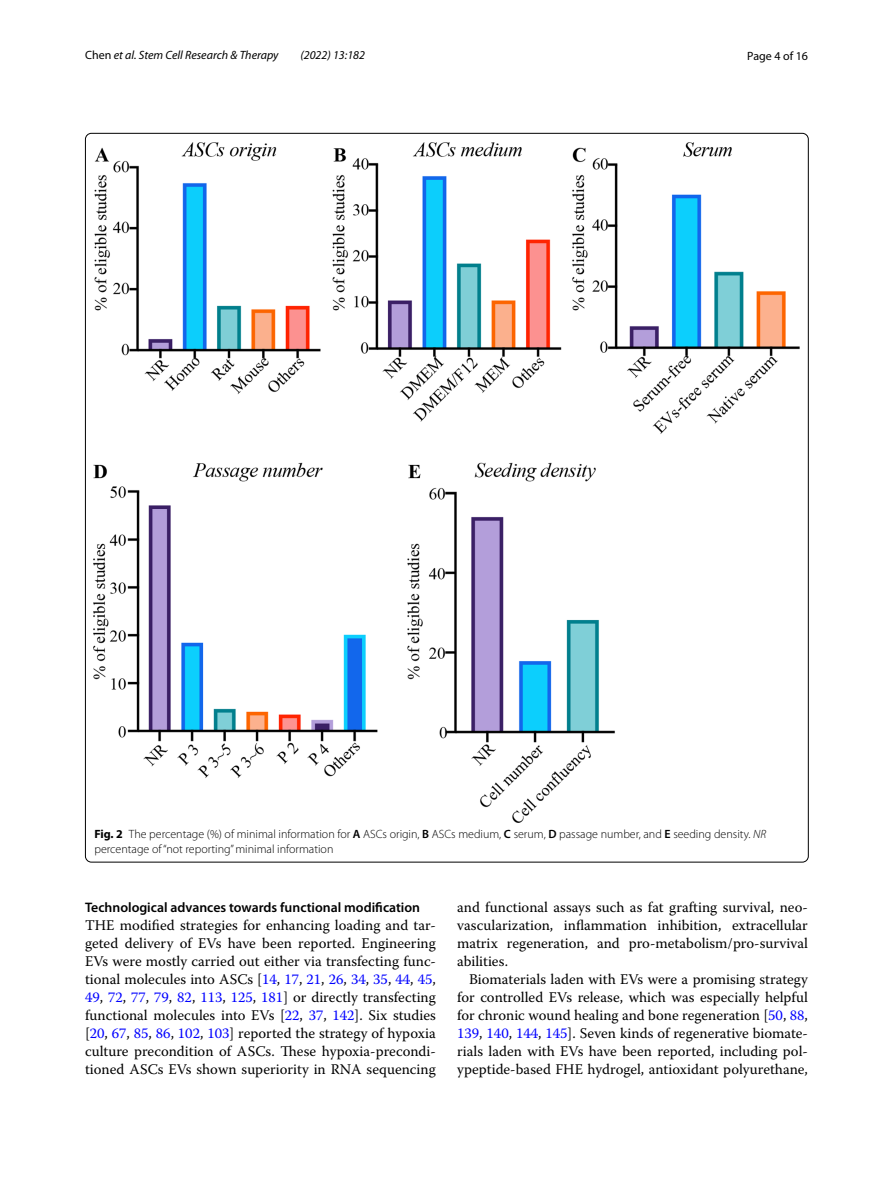
<style>
.page{position:relative;width:893px;height:1187px;background:#fff}
.page>*{position:absolute;margin:0;border:0;box-sizing:border-box;transform-origin:0 0}
.t1{font:14.7px/18px "Warnock Pro";color:#000;text-align:justify}
.t2{font:600 13.8px "Myriad Pro";color:#000}
.t3{font:300 12px/15px "Myriad Pro";color:#000}
.t4{font:italic 12px "Myriad Pro";color:#000}
.t5{font:12px "Myriad Pro";color:#000}
.s1{font-style:normal}
.s2{font-weight:700}
.s3{font-weight:600}
.s4{font-style:italic}
.s5{color:#00f}
</style>
<div class="page">
<img style="left:94px;top:142px;width:706px;height:680px">
<p class="t4" style="left:85px;top:48px;width:195px"><span class="s1">Chen</span> et al. Stem Cell Research &amp; Therapy</p>
<p class="t4" style="left:300px;top:48px;width:66px">(2022) 13:182</p>
<p class="t5" style="left:747px;top:48px;width:62px">Page 4 of 16</p>
<p class="t3" style="left:94px;top:826px;width:673px"><span class="s2">Fig. 2</span> The percentage (%) of minimal information for <span class="s3">A</span> ASCs origin, <span class="s3">B</span> ASCs medium, <span class="s3">C</span> serum, <span class="s3">D</span> passage number, and <span class="s3">E</span> seeding density. <span class="s4">NR </span>percentage of “not reporting” minimal information</p>
<p class="t2" style="left:85px;top:898px;width:337px">Technological advances towards functional modification</p>
<p class="t1" style="left:85px;top:915px;width:352px">THE modified strategies for enhancing loading and tar&shy;geted delivery of EVs have been reported. Engineering EVs were mostly carried out either via transfecting func&shy;tional molecules into ASCs [<span class="s5">14</span>, <span class="s5">17</span>, <span class="s5">21</span>, <span class="s5">26</span>, <span class="s5">34</span>, <span class="s5">35</span>, <span class="s5">44</span>, <span class="s5">45</span>, <span class="s5">49</span>, <span class="s5">72</span>, <span class="s5">77</span>, <span class="s5">79</span>, <span class="s5">82</span>, <span class="s5">113</span>, <span class="s5">125</span>, <span class="s5">181</span>] or directly transfecting functional molecules into EVs [<span class="s5">22</span>, <span class="s5">37</span>, <span class="s5">142</span>]. Six studies [<span class="s5">20</span>, <span class="s5">67</span>, <span class="s5">85</span>, <span class="s5">86</span>, <span class="s5">102</span>, <span class="s5">103</span>] reported the strategy of hypoxia culture precondition of ASCs. These hypoxia-precondi&shy;tioned ASCs EVs shown superiority in RNA sequencing</p>
<p class="t1" style="left:457px;top:897px;width:352px">and functional assays such as fat grafting survival, neo&shy;vascularization, inflammation inhibition, extracellular matrix regeneration, and pro-metabolism/pro-survival abilities.</p>
<p class="t1" style="left:457px;top:969px;width:352px;text-indent:12px">Biomaterials laden with EVs were a promising strategy for controlled EVs release, which was especially helpful for chronic wound healing and bone regeneration [<span class="s5">50</span>, <span class="s5">88</span>, <span class="s5">139</span>, <span class="s5">140</span>, <span class="s5">144</span>, <span class="s5">145</span>]. Seven kinds of regenerative biomate&shy;rials laden with EVs have been reported, including pol&shy;ypeptide-based FHE hydrogel, antioxidant polyurethane,</p>
</div>
